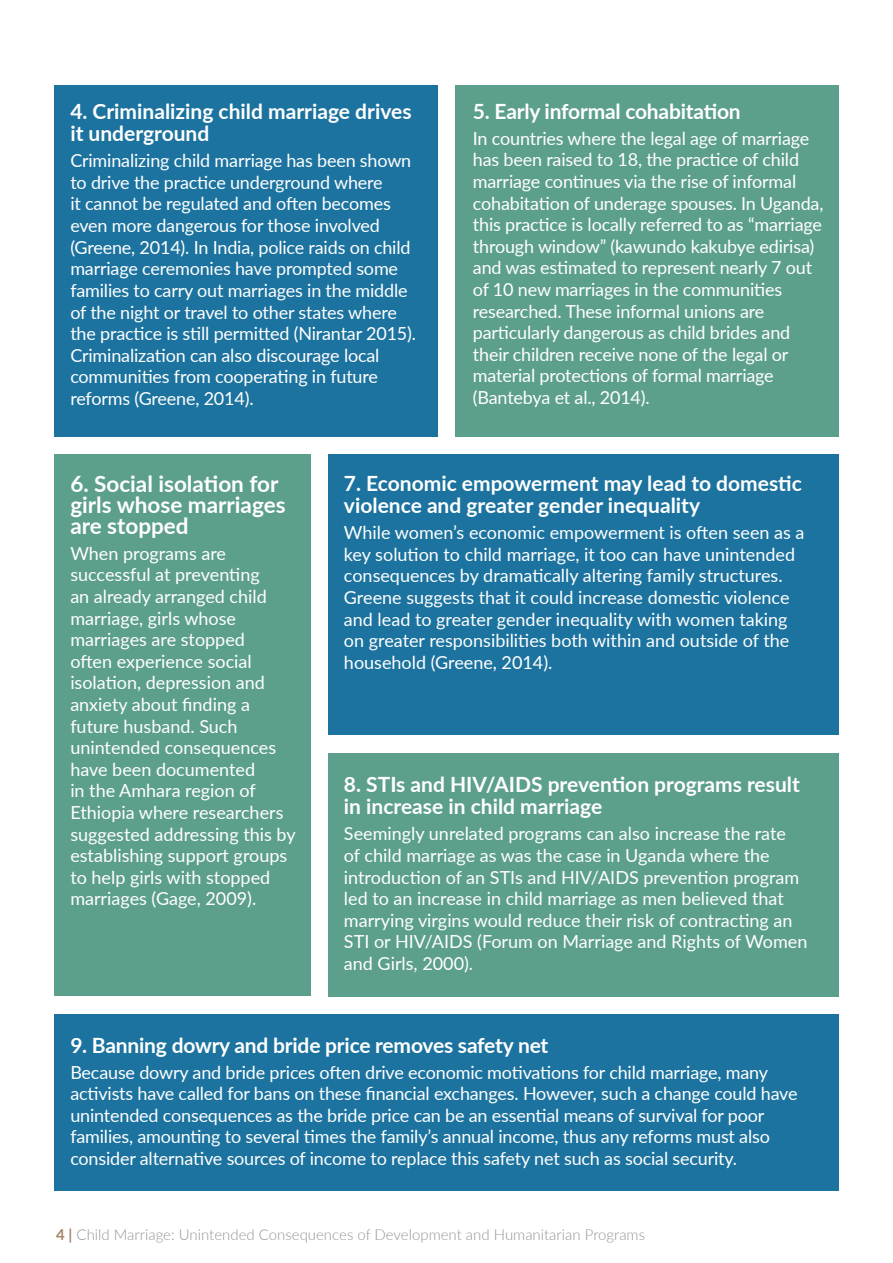
<style>
.page{position:relative;width:893px;height:1263px;background:#fff}
.page>*{position:absolute;margin:0;border:0;box-sizing:border-box;transform-origin:0 0}
.t1{font:700 22.5px/21px "Lato";color:#fff}
.t2{font:700 21px/22.5px "Lato";color:#fff}
.t3{font:18px/21.6px "Lato";letter-spacing:-.01em;color:#fff}
.t4{font:300 15px "Lato";color:#939598}
.s1{font-weight:700;color:#a88467}
</style>
<div class="page">
<div style="left:54px;top:85px;width:383px;height:351px;background:#1c739f"></div>
<div style="left:54px;top:1014px;width:785px;height:177px;background:#1c739f"></div>
<div style="left:54px;top:454px;width:257px;height:542px;background:#5d9f8d"></div>
<div style="left:329px;top:454px;width:510px;height:281px;background:#1c739f"></div>
<div style="left:329px;top:753px;width:510px;height:243px;background:#5d9f8d"></div>
<div style="left:455px;top:85px;width:384px;height:351px;background:#5d9f8d"></div>
<p class="t2" style="left:70px;top:99px;width:343px">4. Criminalizing child marriage drives it underground</p>
<p class="t3" style="left:70px;top:149px;width:347px">Criminalizing child marriage has been shown to drive the practice underground where<br>it cannot be regulated and often becomes even more dangerous for those involved (Greene, 2014). In India, police raids on child marriage ceremonies have prompted some families to carry out marriages in the middle of the night or travel to other states where the practice is still permitted (Nirantar 2015).<br>Criminalization can also discourage local communities from cooperating in future reforms (Greene, 2014).</p>
<p class="t2" style="left:473px;top:99px;width:269px">5. Early informal cohabitation</p>
<p class="t3" style="left:473px;top:127px;width:352px">In countries where the legal age of marriage has been raised to 18, the practice of child marriage continues via the rise of informal cohabitation of underage spouses. In Uganda, this practice is locally referred to as “marriage through window” (kawundo kakubye edirisa) and was estimated to represent nearly 7 out of 10 new marriages in the communities researched. These informal unions are particularly dangerous as child brides and their children receive none of the legal or material protections of formal marriage (Bantebya et al., 2014).</p>
<p class="t1" style="left:70px;top:472px;width:217px">6. Social isolation for girls whose marriages are stopped</p>
<p class="t3" style="left:70px;top:542px;width:227px">When programs are successful at preventing<br>an already arranged child marriage, girls whose marriages are stopped<br>often experience social isolation, depression and anxiety about finding a future husband. Such unintended consequences have been documented<br>in the Amhara region of<br>Ethiopia where researchers suggested addressing this by establishing support groups to help girls with stopped marriages (Gage, 2009).</p>
<p class="t2" style="left:344px;top:471px;width:459px">7. Economic empowerment may lead to domestic violence and greater gender inequality</p>
<p class="t3" style="left:344px;top:521px;width:462px">While women’s economic empowerment is often seen as a key solution to child marriage, it too can have unintended consequences by dramatically altering family structures.<br>Greene suggests that it could increase domestic violence and lead to greater gender inequality with women taking on greater responsibilities both within and outside of the household (Greene, 2014).</p>
<p class="t2" style="left:344px;top:772px;width:457px">8. STIs and HIV/AIDS prevention programs result in increase in child marriage</p>
<p class="t3" style="left:344px;top:822px;width:465px">Seemingly unrelated programs can also increase the rate<br>of child marriage as was the case in Uganda where the introduction of an STIs and HIV/AIDS prevention program led to an increase in child marriage as men believed that marrying virgins would reduce their risk of contracting an STI or HIV/AIDS (Forum on Marriage and Rights of Women and Girls, 2000).</p>
<p class="t2" style="left:70px;top:1033px;width:479px">9. Banning dowry and bride price removes safety net</p>
<p class="t3" style="left:70px;top:1060px;width:729px">Because dowry and bride prices often drive economic motivations for child marriage, many activists have called for bans on these financial exchanges. However, such a change could have unintended consequences as the bride price can be an essential means of survival for poor families, amounting to several times the family’s annual income, thus any reforms must also consider alternative sources of income to replace this safety net such as social security.</p>
<p class="t4" style="left:56px;top:1224px;width:591px"><span class="s1">4 |</span> Child Marriage: Unintended Consequences of Development and Humanitarian Programs</p>
</div>
